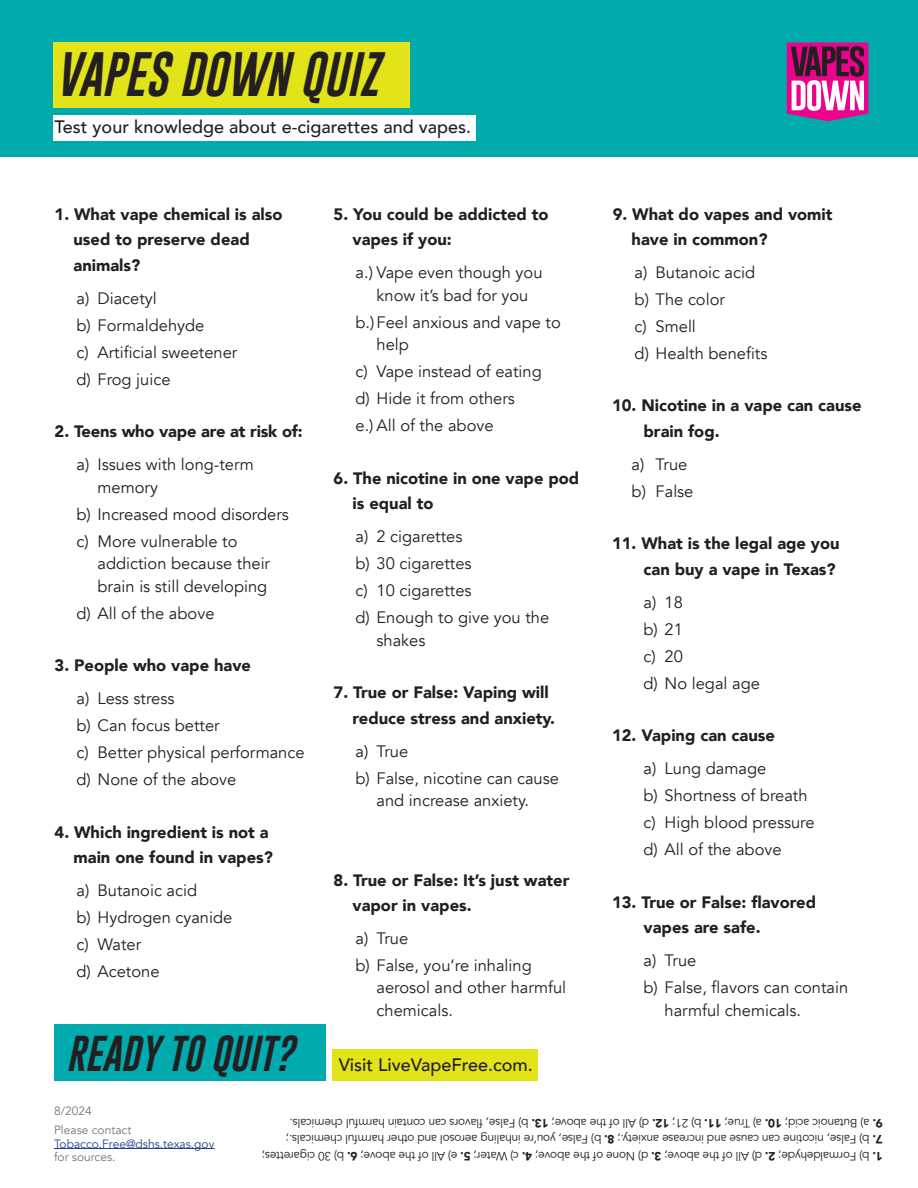
<style>
.page{position:relative;width:918px;height:1188px;background:#fff}
.page>*{position:absolute;margin:0;border:0;box-sizing:border-box;transform-origin:0 0}
.t1{font:italic 45.75px "Gobold";color:#231f20}
.t2{font:italic 36.75px "Gobold";color:#231f20}
.t3{font:500 18px "Avenir";color:#231f20}
.t4{font:16.5px/22.5px "Avenir";color:#231f20}
.t5{font:900 16.5px/25.5px "Avenir";color:#231f20}
.t6{font:12px "Avenir";letter-spacing:-.02em;color:#231f20}
.t7{font:12px/13.5px "Avenir";color:#253f8e}
.t8{font:12px "Avenir";color:#757679}
.s1{color:#757679}
.s2{font-weight:900}
</style>
<div class="page">
<div style="left:0;top:0;width:918px;height:157px;background:#00aaad"></div>
<hr style="left:54px;top:1148px;width:161px;height:1px;background:#253f8e">
<svg style="left:787px;top:43px;width:81px;height:79px;background:#b94a91"></svg>
<div style="left:54px;top:1025px;width:271px;height:56px;background:#00aaad"></div>
<div style="left:332px;top:1049px;width:205px;height:32px;background:#e2e318"></div>
<div style="left:53px;top:43px;width:356px;height:65px;background:#e2e318"></div>
<div style="left:53px;top:115px;width:423px;height:26px;background:#fff"></div>
<p class="t1" style="left:55px;top:44px;width:325px">VAPES DOWN QUIZ</p>
<p class="t3" style="left:55px;top:111px;width:418px">Test your knowledge about e-cigarettes and vapes.</p>
<p class="t5" style="left:73px;top:201px;width:211px;text-indent:-19px">1. What vape chemical is also used to preserve dead animals?</p>
<p class="t4" style="left:76px;top:287px;width:82px">a) Diacetyl</p>
<p class="t4" style="left:76px;top:314px;width:129px">b) Formaldehyde</p>
<p class="t4" style="left:76px;top:341px;width:162px">c) Artificial sweetener</p>
<p class="t4" style="left:76px;top:368px;width:96px">d) Frog juice</p>
<p class="t5" style="left:55px;top:418px;width:250px">2. Teens who vape are at risk of:</p>
<p class="t4" style="left:98px;top:453px;width:158px;text-indent:-21px">a) Issues with long-term memory</p>
<p class="t4" style="left:76px;top:503px;width:214px">b) Increased mood disorders</p>
<p class="t4" style="left:98px;top:530px;width:174px;text-indent:-21px">c) More vulnerable to addiction because their brain is still developing</p>
<p class="t4" style="left:76px;top:602px;width:140px">d) All of the above</p>
<p class="t5" style="left:55px;top:652px;width:198px">3. People who vape have</p>
<p class="t4" style="left:76px;top:687px;width:99px">a) Less stress</p>
<p class="t4" style="left:76px;top:714px;width:145px">b) Can focus better</p>
<p class="t4" style="left:76px;top:741px;width:230px">c) Better physical performance</p>
<p class="t4" style="left:76px;top:768px;width:161px">d) None of the above</p>
<p class="t5" style="left:55px;top:819px;width:220px;text-align:right">4. Which ingredient is not a main one found in vapes?</p>
<p class="t4" style="left:76px;top:879px;width:122px">a) Butanoic acid</p>
<p class="t4" style="left:76px;top:906px;width:157px">b) Hydrogen cyanide</p>
<p class="t4" style="left:76px;top:933px;width:66px">c) Water</p>
<p class="t4" style="left:76px;top:960px;width:85px">d) Acetone</p>
<p class="t2" style="left:66px;top:1030px;width:229px">READY TO QUIT?</p>
<p class="t5" style="left:353px;top:201px;width:198px;text-indent:-19px">5. You could be addicted to vapes if you:</p>
<p class="t4" style="left:356px;top:261px;width:189px;text-align:center">a.) Vape even though you know it’s bad for you</p>
<p class="t4" style="left:377px;top:311px;width:186px;text-indent:-21px">b.) Feel anxious and vape to help</p>
<p class="t4" style="left:356px;top:360px;width:188px">c) Vape instead of eating</p>
<p class="t4" style="left:356px;top:387px;width:161px">d) Hide it from others</p>
<p class="t4" style="left:356px;top:414px;width:140px">e.) All of the above</p>
<p class="t5" style="left:353px;top:465px;width:228px;text-indent:-19px">6. The nicotine in one vape pod is equal to</p>
<p class="t4" style="left:356px;top:525px;width:108px">a) 2 cigarettes</p>
<p class="t4" style="left:356px;top:552px;width:118px">b) 30 cigarettes</p>
<p class="t4" style="left:356px;top:579px;width:118px">c) 10 cigarettes</p>
<p class="t4" style="left:377px;top:606px;width:174px;text-indent:-21px">d) Enough to give you the shakes</p>
<p class="t5" style="left:353px;top:679px;width:204px;text-indent:-19px">7. True or False: Vaping will reduce stress and anxiety.</p>
<p class="t4" style="left:356px;top:740px;width:54px">a) True</p>
<p class="t4" style="left:356px;top:767px;width:205px;text-align:center">b) False, nicotine can cause and increase anxiety.</p>
<p class="t5" style="left:353px;top:867px;width:218px;text-indent:-19px">8. True or False: It’s just water vapor in vapes.</p>
<p class="t4" style="left:356px;top:927px;width:54px">a) True</p>
<p class="t4" style="left:377px;top:954px;width:191px;text-indent:-21px">b) False, you’re inhaling aerosol and other harmful chemicals.</p>
<p class="t3" style="left:339px;top:1050px;width:196px">Visit LiveVapeFree.com.</p>
<p class="t5" style="left:632px;top:201px;width:203px;text-indent:-19px">9. What do vapes and vomit have in common?</p>
<p class="t4" style="left:635px;top:261px;width:122px">a) Butanoic acid</p>
<p class="t4" style="left:635px;top:288px;width:92px">b) The color</p>
<p class="t4" style="left:635px;top:315px;width:63px">c) Smell</p>
<p class="t4" style="left:635px;top:342px;width:134px">d) Health benefits</p>
<p class="t5" style="left:644px;top:393px;width:220px;text-indent:-31px">10. Nicotine in a vape can cause brain fog.</p>
<p class="t4" style="left:632px;top:453px;width:57px">a) True</p>
<p class="t4" style="left:632px;top:480px;width:63px">b) False</p>
<p class="t5" style="left:612px;top:531px;width:229px;text-align:right">11. What is the legal age you can buy a vape in Texas?</p>
<p class="t4" style="left:644px;top:591px;width:41px">a) 18</p>
<p class="t4" style="left:644px;top:618px;width:41px">b) 21</p>
<p class="t4" style="left:644px;top:645px;width:41px">c) 20</p>
<p class="t4" style="left:644px;top:672px;width:118px">d) No legal age</p>
<p class="t5" style="left:612px;top:723px;width:164px">12. Vaping can cause</p>
<p class="t4" style="left:644px;top:758px;width:124px">a) Lung damage</p>
<p class="t4" style="left:644px;top:785px;width:165px">b) Shortness of breath</p>
<p class="t4" style="left:644px;top:812px;width:173px">c) High blood pressure</p>
<p class="t4" style="left:644px;top:839px;width:140px">d) All of the above</p>
<p class="t5" style="left:644px;top:889px;width:174px;text-indent:-31px">13. True or False: flavored vapes are safe.</p>
<p class="t4" style="left:644px;top:950px;width:54px">a) True</p>
<p class="t4" style="left:665px;top:977px;width:185px;text-indent:-21px">b) False, flavors can contain harmful chemicals.</p>
<p class="t8" style="left:54px;top:1104px;width:39px">8/2024</p>
<p class="t7" style="left:54px;top:1123px;width:162px"><span class="s1">Please contact<br></span>Tobacco.Free@dshs.texas.gov <span class="s1">for sources.</span></p>
<p class="t6" style="left:883px;top:1130px;width:595px;rotate:-180deg"><span class="s2">9.</span> a) Butanoic acid; <span class="s2">10.</span> a) True; <span class="s2">11.</span> b) 21; <span class="s2">12.</span> d) All of the above; <span class="s2">13.</span> b) False, flavors can contain harmful chemicals.</p>
<p class="t6" style="left:883px;top:1146px;width:598px;rotate:-180deg"><span class="s2">7.</span> b) False, nicotine can cause and increase anxiety.; <span class="s2">8.</span> b) False, you’re inhaling aerosol and other harmful chemicals.;</p>
<p class="t6" style="left:883px;top:1163px;width:622px;rotate:-180deg"><span class="s2">1.</span> b) Formaldehyde; <span class="s2">2.</span> d) All of the above; <span class="s2">3.</span> d) None of the above; <span class="s2">4.</span> c) Water; <span class="s2">5.</span> e) All of the above; <span class="s2">6.</span> b) 30 cigarettes;</p>
</div>
